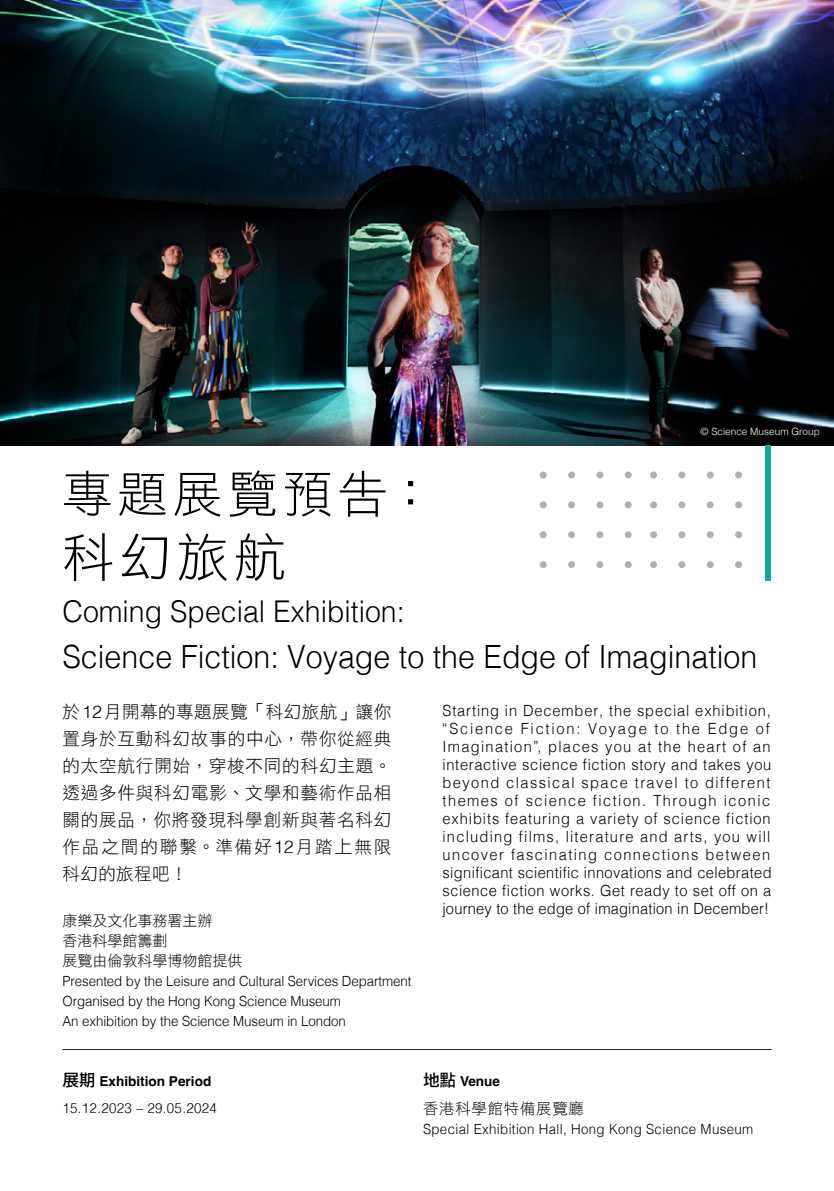
<style>
.page{position:relative;width:834px;height:1191px;background:#fff}
.page>*{position:absolute;margin:0;border:0;box-sizing:border-box;transform-origin:0 0}
.t1{font:52px "DF Li Hei HK W3";color:#000}
.t2{font:50px "DF Li Hei HK W3";letter-spacing:.1em;color:#000}
.t3{font:300 32px "Helvetica";color:#000;scale:.95 1}
.t4{font:300 30px "Helvetica";color:#000;scale:.95 1}
.t5{font:17.6px/27px "DF Li Hei HK W3";letter-spacing:.045em;color:#000;text-align:justify}
.t6{font:300 15.4px/18px "Helvetica";letter-spacing:.015em;color:#000;text-align:justify;scale:.95 1}
.t7{font:15.4px "DF Li Hei HK W3";letter-spacing:.05em;color:#000}
.t8{font:15px/20px "DF Li Hei HK W3";color:#000}
.t9{font:300 14px/20px "Helvetica";letter-spacing:-.005em;color:#000;scale:.95 1}
.t10{font:300 14px "Helvetica";letter-spacing:.025em;color:#000;scale:.95 1}
.t11{font:700 13.6px "Helvetica";color:#000}
.t12{font:300 10px "Helvetica";color:#fff}
.s1{font-family:"Helvetica";font-weight:300}
.s2{font-family:"DF Li Hei HK W5";font-weight:400;font-size:16.6px}
</style>
<div class="page">
<img style="left:0;top:0;width:833px;height:445px">
<div style="left:764px;top:445px;width:6px;height:136px;background:#12a79d"></div>
<hr style="left:62px;top:1049px;width:709px;height:1px;background:#231f20">
<div style="left:650px;top:561px;width:7px;height:7px;background:#acb1b4;border-radius:50%"></div>
<div style="left:650px;top:531px;width:7px;height:7px;background:#acb1b4;border-radius:50%"></div>
<div style="left:650px;top:501px;width:7px;height:7px;background:#acb1b4;border-radius:50%"></div>
<div style="left:650px;top:471px;width:7px;height:7px;background:#acb1b4;border-radius:50%"></div>
<div style="left:678px;top:561px;width:7px;height:7px;background:#acb1b4;border-radius:50%"></div>
<div style="left:678px;top:531px;width:7px;height:7px;background:#acb1b4;border-radius:50%"></div>
<div style="left:678px;top:501px;width:7px;height:7px;background:#acb1b4;border-radius:50%"></div>
<div style="left:678px;top:471px;width:7px;height:7px;background:#acb1b4;border-radius:50%"></div>
<div style="left:706px;top:561px;width:7px;height:7px;background:#acb1b4;border-radius:50%"></div>
<div style="left:706px;top:531px;width:7px;height:7px;background:#acb1b4;border-radius:50%"></div>
<div style="left:706px;top:501px;width:7px;height:7px;background:#acb1b4;border-radius:50%"></div>
<div style="left:706px;top:471px;width:7px;height:7px;background:#acb1b4;border-radius:50%"></div>
<div style="left:735px;top:561px;width:7px;height:7px;background:#acb1b4;border-radius:50%"></div>
<div style="left:735px;top:531px;width:7px;height:7px;background:#acb1b4;border-radius:50%"></div>
<div style="left:735px;top:501px;width:7px;height:7px;background:#acb1b4;border-radius:50%"></div>
<div style="left:735px;top:471px;width:7px;height:7px;background:#acb1b4;border-radius:50%"></div>
<div style="left:539px;top:561px;width:7px;height:7px;background:#acb1b4;border-radius:50%"></div>
<div style="left:539px;top:531px;width:7px;height:7px;background:#acb1b4;border-radius:50%"></div>
<div style="left:539px;top:501px;width:7px;height:7px;background:#acb1b4;border-radius:50%"></div>
<div style="left:539px;top:471px;width:7px;height:7px;background:#acb1b4;border-radius:50%"></div>
<div style="left:568px;top:561px;width:7px;height:7px;background:#acb1b4;border-radius:50%"></div>
<div style="left:568px;top:531px;width:7px;height:7px;background:#acb1b4;border-radius:50%"></div>
<div style="left:568px;top:501px;width:7px;height:7px;background:#acb1b4;border-radius:50%"></div>
<div style="left:568px;top:471px;width:7px;height:7px;background:#acb1b4;border-radius:50%"></div>
<div style="left:596px;top:561px;width:7px;height:7px;background:#acb1b4;border-radius:50%"></div>
<div style="left:596px;top:531px;width:7px;height:7px;background:#acb1b4;border-radius:50%"></div>
<div style="left:596px;top:501px;width:7px;height:7px;background:#acb1b4;border-radius:50%"></div>
<div style="left:596px;top:471px;width:7px;height:7px;background:#acb1b4;border-radius:50%"></div>
<div style="left:624px;top:561px;width:7px;height:7px;background:#acb1b4;border-radius:50%"></div>
<div style="left:624px;top:531px;width:7px;height:7px;background:#acb1b4;border-radius:50%"></div>
<div style="left:624px;top:501px;width:7px;height:7px;background:#acb1b4;border-radius:50%"></div>
<div style="left:624px;top:471px;width:7px;height:7px;background:#acb1b4;border-radius:50%"></div>
<p class="t12" style="left:700px;top:423px;width:121px">© Science Museum Group</p>
<h2 class="t2" style="left:62px;top:467px;width:374px">專題展覽預告：</h2>
<h1 class="t1" style="left:62px;top:529px;width:225px">科幻旅航</h1>
<h3 class="t4" style="left:62px;top:585px;width:362px">Coming Special Exhibition:</h3>
<h3 class="t3" style="left:62px;top:629px;width:733px">Science Fiction: Voyage to the Edge of Imagination</h3>
<p class="t5" style="left:62px;top:698px;width:330px">於<span class="s1">12</span>月開幕的專題展覽「科幻旅航」讓你置身於互動科幻故事的中心，帶你從經典的太空航行開始，穿梭不同的科幻主題。透過多件與科幻電影、文學和藝術作品相關的展品，你將發現科學創新與著名科幻作品之間的聯繫。準備好<span class="s1">12</span>月踏上無限科幻的旅程吧！</p>
<p class="t6" style="left:442px;top:701px;width:348px">Starting in December, the special exhibition, “Science Fiction: Voyage to the Edge of Imagination”, places you at the heart of an interactive science fiction story and takes you beyond classical space travel to different themes of science fiction. Through iconic exhibits featuring a variety of science fiction including films, literature and arts, you will uncover fascinating connections between significant scientific innovations and celebrated science fiction works. Get ready to set off on a journey to the edge of imagination in December!</p>
<p class="t8" style="left:62px;top:910px;width:181px">康樂及文化事務署主辦<br>香港科學館籌劃<br>展覽由倫敦科學博物館提供</p>
<p class="t9" style="left:62px;top:969px;width:369px">Presented by the Leisure and Cultural Services Department<br>Organised by the Hong Kong Science Museum<br>An exhibition by the Science Museum in London</p>
<p class="t11" style="left:62px;top:1073px;width:150px"><span class="s2">展期</span> Exhibition Period</p>
<p class="t10" style="left:62px;top:1096px;width:164px">15.12.2023 – 29.05.2024</p>
<p class="t11" style="left:423px;top:1073px;width:79px"><span class="s2">地點</span> Venue</p>
<p class="t7" style="left:423px;top:1100px;width:162px">香港科學館特備展覽廳</p>
<p class="t10" style="left:423px;top:1117px;width:349px">Special Exhibition Hall, Hong Kong Science Museum</p>
</div>
